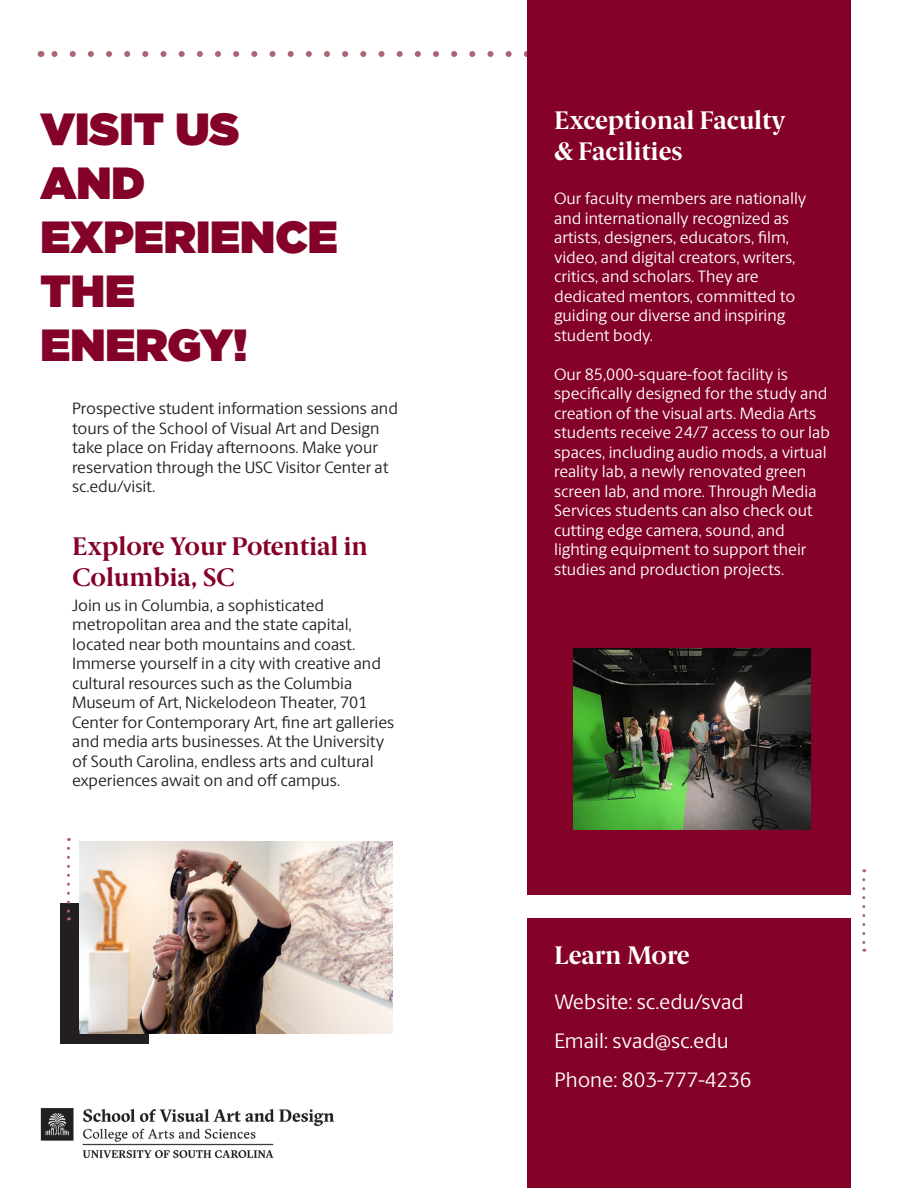
<style>
.page{position:relative;width:918px;height:1188px;background:#fff}
.page>*{position:absolute;margin:0;border:0;box-sizing:border-box;transform-origin:0 0}
.t1{font:900 45px "Gotham";color:#840128}
.t2{font:700 25.5px/30.6px "Berlingske Serif";color:#fff}
.t3{font:700 25.5px/30.6px "Berlingske Serif";color:#840128}
.t4{font:21px "Berlingske Sans";color:#fff}
.t5{font:16.5px/19.5px "Berlingske Sans";color:#fff}
.t6{font:16.5px/19.5px "Berlingske Sans";color:#231f20}
</style>
<div class="page">
<div style="left:60px;top:904px;width:89px;height:140px;background:#231f20"></div>
<svg style="left:67px;top:848px;width:3px;height:72px"></svg>
<img style="left:40px;top:1108px;width:294px;height:51px">
<svg style="left:862px;top:880px;width:3px;height:72px"></svg>
<div style="left:527px;top:918px;width:324px;height:270px;background:#840128"></div>
<svg style="left:51px;top:51px;width:476px;height:6px"></svg>
<div style="left:527px;top:0;width:324px;height:894px;background:#840128"></div>
<img style="left:80px;top:842px;width:312px;height:192px">
<img style="left:573px;top:648px;width:238px;height:181px">
<p class="t1" style="left:41px;top:97px;width:200px">VISIT US</p>
<p class="t1" style="left:41px;top:151px;width:106px">AND</p>
<p class="t1" style="left:41px;top:205px;width:299px">EXPERIENCE</p>
<p class="t1" style="left:41px;top:259px;width:96px">THE</p>
<p class="t1" style="left:41px;top:313px;width:209px">ENERGY!</p>
<p class="t6" style="left:72px;top:398px;width:327px">Prospective student information sessions and tours of the School of Visual Art and Design take place on Friday afternoons. Make your reservation through the USC Visitor Center at sc.edu/visit.</p>
<p class="t3" style="left:72px;top:530px;width:297px">Explore Your Potential in<br>Columbia, SC</p>
<p class="t6" style="left:72px;top:594px;width:324px">Join us in Columbia, a sophisticated metropolitan area and the state capital, located near both mountains and coast.<br>Immerse yourself in a city with creative and cultural resources such as the Columbia Museum of Art, Nickelodeon Theater, 701<br>Center for Contemporary Art, fine art galleries and media arts businesses. At the University of South Carolina, endless arts and cultural experiences await on and off campus.</p>
<p class="t2" style="left:554px;top:104px;width:233px">Exceptional Faculty &amp; Facilities</p>
<p class="t5" style="left:554px;top:188px;width:254px">Our faculty members are nationally and internationally recognized as artists, designers, educators, film, video, and digital creators, writers, critics, and scholars. They are dedicated mentors, committed to guiding our diverse and inspiring student body.</p>
<p class="t5" style="left:554px;top:364px;width:277px">Our 85,000-square-foot facility is specifically designed for the study and creation of the visual arts. Media Arts students receive 24/7 access to our lab spaces, including audio mods, a virtual reality lab, a newly renovated green screen lab, and more. Through Media Services students can also check out cutting edge camera, sound, and lighting equipment to support their studies and production projects.</p>
<p class="t2" style="left:554px;top:939px;width:137px">Learn More</p>
<p class="t4" style="left:554px;top:987px;width:191px">Website: sc.edu/svad</p>
<p class="t4" style="left:554px;top:1026px;width:176px">Email: svad@sc.edu</p>
<p class="t4" style="left:554px;top:1065px;width:199px">Phone: 803-777-4236</p>
</div>
